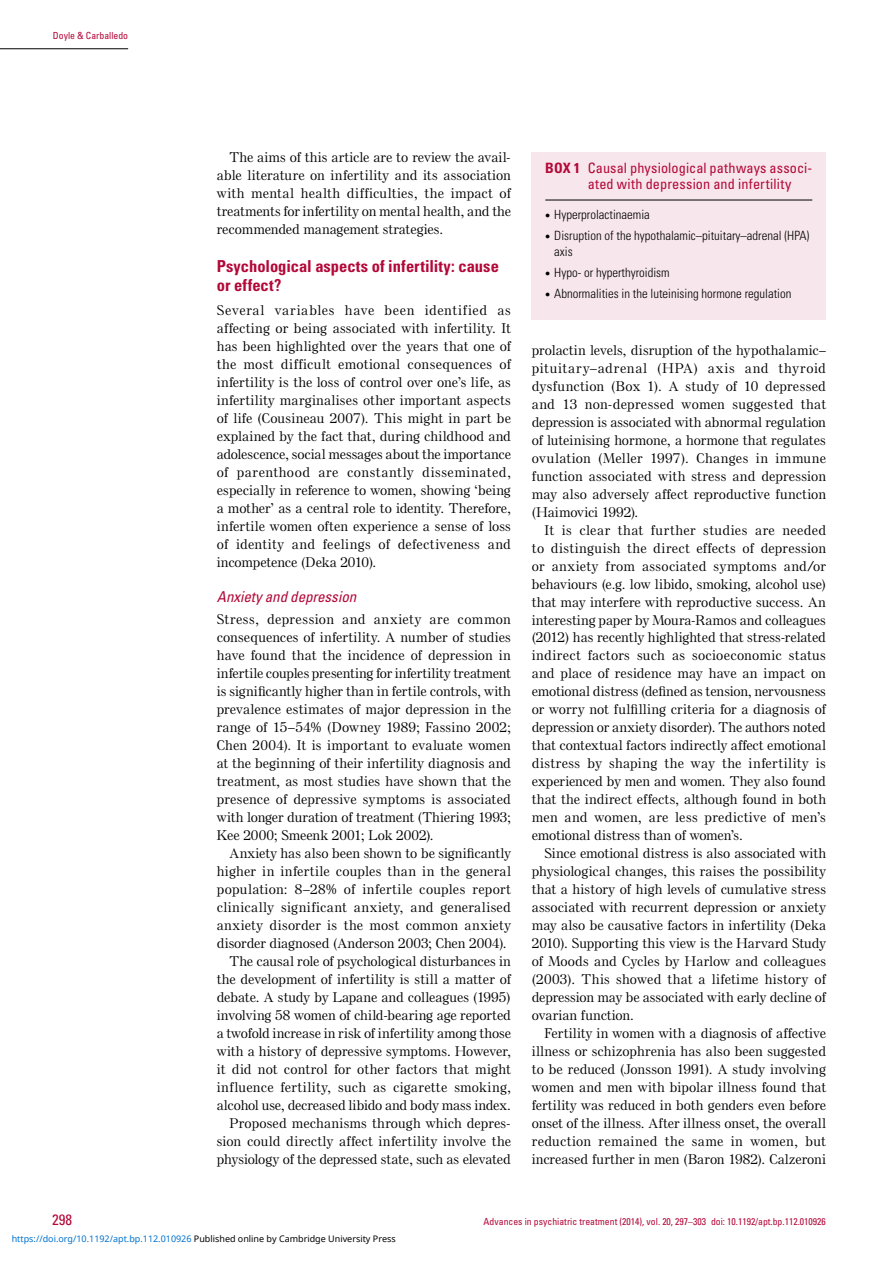
<style>
.page{position:relative;width:893px;height:1263px;background:#fff}
.page>*{position:absolute;margin:0;border:0;box-sizing:border-box;transform-origin:0 0}
.t1{font:700 condensed 16.5px/19.8px "Univers LT Std";color:#b30838}
.t2{font:italic condensed 15px "Univers LT Std";color:#b30838}
.t3{font:condensed 15px "Univers LT Std";color:#b30838}
.t4{font:condensed 14.25px/16.5px "Univers LT Std";letter-spacing:.01em;color:#b30838}
.t5{font:500 13.5px/18px "Else NPL Std";letter-spacing:.02em;color:#000;text-align:justify}
.t6{font:500 13.5px "Else NPL Std";letter-spacing:.045em;color:#000}
.t7{font:500 13.5px "Else NPL Std";letter-spacing:.04em;color:#000}
.t8{font:300 condensed 12.75px/16.5px "Univers LT Std";color:#000}
.t9{font:condensed 9.75px "Univers LT Std";color:#b30838}
.t10{font:9px "Noto Sans";color:#0172cf}
.s1{font-weight:700}
.s2{font-family:"Newspaper Pi BT";font-weight:400;font-stretch:normal;font-size:7.5px}
.s3{color:#000}
</style>
<div class="page">
<hr style="left:0;top:49px;width:128px;height:1px;background:#000">
<div style="left:532px;top:152px;width:294px;height:167px;background:#f7e6eb"></div>
<hr style="left:545px;top:200px;width:267px;height:1px;background:#000">
<p class="t9" style="left:53px;top:30px;width:77px">Doyle &amp; Carballedo</p>
<p class="t5" style="left:217px;top:148px;width:296px;text-indent:13px">The aims of this article are to review the avail&shy;able literature on infertility and its association with mental health difficulties, the impact of treatments for infertility on mental health, and the recommended management strategies.</p>
<p class="t1" style="left:217px;top:256px;width:284px">Psychological aspects of infertility: cause or effect?</p>
<p class="t5" style="left:217px;top:301px;width:296px">Several variables have been identified as affecting or being associated with infertility. It has been highlighted over the years that one of the most difficult emotional consequences of infertility is the loss of control over one’s life, as infertility marginalises other important aspects of life (Cousineau 2007). This might in part be explained by the fact that, during childhood and adolescence, social messages about the importance of parenthood are constantly disseminated, especially in reference to women, showing ‘being a mother’ as a central role to identity. Therefore, infertile women often experience a sense of loss of identity and feelings of defectiveness and incompetence (Deka 2010).</p>
<p class="t2" style="left:217px;top:587px;width:141px">Anxiety and depression</p>
<p class="t5" style="left:217px;top:611px;width:296px">Stress, depression and anxiety are common consequences of infertility. A number of studies have found that the incidence of depression in infertile couples presenting for infertility treatment is significantly higher than in fertile controls, with prevalence estimates of major depression in the range of 15–54% (Downey 1989; Fassino 2002; Chen 2004). It is important to evaluate women at the beginning of their infertility diagnosis and treatment, as most studies have shown that the presence of depressive symptoms is associated with longer duration of treatment (Thiering 1993; Kee 2000; Smeenk 2001; Lok 2002).</p>
<p class="t5" style="left:229px;top:845px;width:283px">Anxiety has also been shown to be significantly</p>
<p class="t7" style="left:217px;top:863px;width:295px">higher in infertile couples than in the general</p>
<p class="t5" style="left:217px;top:880px;width:296px">population: 8–28% of infertile couples report</p>
<p class="t6" style="left:217px;top:899px;width:295px">clinically significant anxiety, and generalised</p>
<p class="t5" style="left:217px;top:916px;width:295px">anxiety disorder is the most common anxiety</p>
<p class="t5" style="left:217px;top:934px;width:291px">disorder diagnosed (Anderson 2003; Chen 2004).</p>
<p class="t5" style="left:229px;top:952px;width:283px">The causal role of psychological disturbances in</p>
<p class="t5" style="left:217px;top:970px;width:295px">the development of infertility is still a matter of</p>
<p class="t5" style="left:217px;top:988px;width:296px">debate. A study by Lapane and colleagues (1995)</p>
<p class="t5" style="left:217px;top:1006px;width:295px">involving 58 women of child-bearing age reported</p>
<p class="t5" style="left:217px;top:1024px;width:296px">a twofold increase in risk of infertility among those</p>
<p class="t5" style="left:217px;top:1042px;width:295px">with a history of depressive symptoms. However,</p>
<p class="t5" style="left:217px;top:1060px;width:296px">it did not control for other factors that might</p>
<p class="t6" style="left:217px;top:1079px;width:295px">influence fertility, such as cigarette smoking,</p>
<p class="t5" style="left:217px;top:1096px;width:296px">alcohol use, decreased libido and body mass index.</p>
<p class="t5" style="left:229px;top:1114px;width:283px">Proposed mechanisms through which depres-</p>
<p class="t5" style="left:217px;top:1132px;width:296px">sion could directly affect infertility involve the</p>
<p class="t5" style="left:217px;top:1150px;width:295px">physiology of the depressed state, such as elevated</p>
<p class="t4" style="left:588px;top:159px;width:226px;text-indent:-42px"><span class="s1">BOX 1</span> Causal physiological pathways associ&shy;ated with depression and infertility</p>
<p class="t8" style="left:545px;top:206px;width:106px"><span class="s2">•</span> Hyperprolactinaemia</p>
<p class="t8" style="left:554px;top:227px;width:257px;text-indent:-9px"><span class="s2">•</span> Disruption of the hypothalamic–pituitary–adrenal (HPA) axis</p>
<p class="t8" style="left:545px;top:265px;width:126px"><span class="s2">•</span> Hypo- or hyperthyroidism</p>
<p class="t8" style="left:545px;top:286px;width:248px"><span class="s2">•</span> Abnormalities in the luteinising hormone regulation</p>
<p class="t5" style="left:532px;top:341px;width:296px">prolactin levels, disruption of the hypothalamic– pituitary–adrenal (HPA) axis and thyroid dysfunction (Box 1). A study of 10 depressed and 13 non-depressed women suggested that depression is associated with abnormal regulation of luteinising hormone, a hormone that regulates ovulation (Meller 1997). Changes in immune function associated with stress and depression may also adversely affect reproductive function (Haimovici 1992).</p>
<p class="t5" style="left:532px;top:521px;width:296px;text-indent:13px">It is clear that further studies are needed to distinguish the direct effects of depression or anxiety from associated symptoms and/or behaviours (e.g. low libido, smoking, alcohol use) that may interfere with reproductive success. An interesting paper by Moura-Ramos and colleagues (2012) has recently highlighted that stress-related indirect factors such as socioeconomic status and place of residence may have an impact on emotional distress (defined as tension, nervousness or worry not fulfilling criteria for a diagnosis of depression or anxiety disorder). The authors noted that contextual factors indirectly affect emotional distress by shaping the way the infertility is experienced by men and women. They also found that the indirect effects, although found in both men and women, are less predictive of men’s emotional distress than of women’s.</p>
<p class="t5" style="left:532px;top:845px;width:296px;text-indent:13px">Since emotional distress is also associated with physiological changes, this raises the possibility that a history of high levels of cumulative stress associated with recurrent depression or anxiety may also be causative factors in infertility (Deka 2010). Supporting this view is the Harvard Study of Moods and Cycles by Harlow and colleagues (2003). This showed that a lifetime history of depression may be associated with early decline of ovarian function.</p>
<p class="t5" style="left:532px;top:1025px;width:296px;text-indent:13px">Fertility in women with a diagnosis of affective illness or schizophrenia has also been suggested to be reduced (Jonsson 1991). A study involving women and men with bipolar illness found that fertility was reduced in both genders even before onset of the illness. After illness onset, the overall reduction remained the same in women, but increased further in men (Baron 1982). Calzeroni</p>
<p class="t3" style="left:52px;top:1210px;width:21px">298</p>
<p class="t9" style="left:484px;top:1216px;width:344px">Advances in psychiatric treatment (2014), vol. 20, 297–303 doi: 10.1192/apt.bp.112.010926</p>
<p class="t10" style="left:12px;top:1232px;width:386px">https://doi.org/10.1192/apt.bp.112.010926 <span class="s3">Published online by Cambridge University Press</span></p>
</div>
